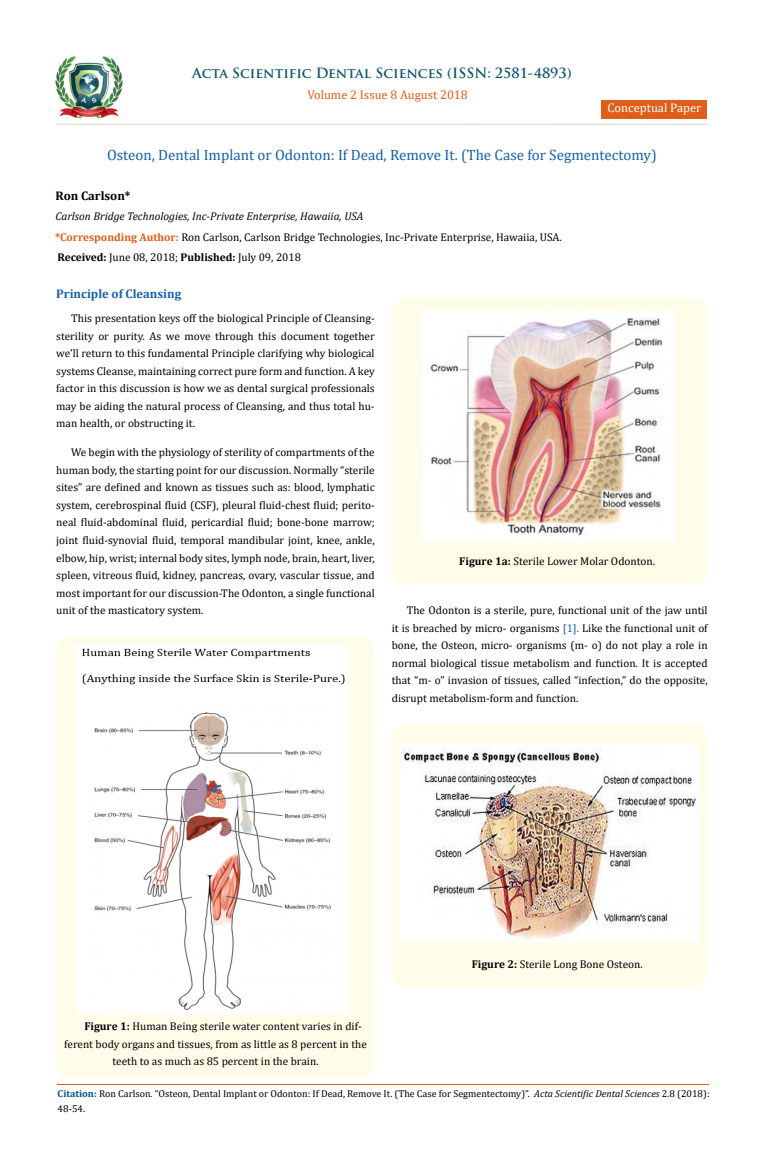
<style>
.page{position:relative;width:764px;height:1168px;background:#fff}
.page>*{position:absolute;margin:0;border:0;box-sizing:border-box;transform-origin:0 0}
.t1{font:15px "Cambria";color:#1560a6}
.t2{font:700 13.75px "Trajan Pro";color:#0e546a}
.t3{font:12.5px "Cambria";color:#e05d1a}
.t4{font:700 12.5px "Cambria";color:#1560a6}
.t5{font:12.5px "Cambria";color:#fff}
.t6{font:700 12.5px "Cambria";color:#000}
.t7{font:11.25px/17.5px "Cambria";color:#000;text-align:justify}
.t8{font:10px/15px "Cambria";color:#000}
.s1{font-style:italic}
.s2{font-weight:700;color:#e05d1a}
.s3{font-weight:700}
.s4{color:#1560a6}
.s5{font-weight:700;color:#035089}
</style>
<div class="page">
<img style="left:56px;top:57px;width:66px;height:61px">
<div style="left:602px;top:100px;width:105px;height:19px;background:#e05d1a"></div>
<div style="left:56px;top:637px;width:319px;height:440px;background:#fffde9;border-radius:15px"></div>
<img style="left:77px;top:645px;width:272px;height:368px">
<div style="left:392px;top:297px;width:315px;height:287px;background:#fffde9;border-radius:15px"></div>
<img style="left:422px;top:310px;width:252px;height:232px">
<div style="left:392px;top:725px;width:315px;height:261px;background:#fffde9;border-radius:15px"></div>
<img style="left:400px;top:744px;width:299px;height:197px">
<hr style="left:58px;top:1084px;width:651px;height:1px;background:#e05d1a">
<hr style="left:56px;top:123px;width:651px;height:2px;background:#e0dfcd">
<p class="t2" style="left:192px;top:64px;width:381px">Acta Scientific Dental Sciences (ISSN: 2581-4893)</p>
<p class="t3" style="left:307px;top:88px;width:162px">Volume 2 Issue 8 August 2018</p>
<p class="t5" style="left:607px;top:101px;width:95px">Conceptual Paper</p>
<h1 class="t1" style="left:107px;top:146px;width:551px">Osteon, Dental Implant or Odonton: If Dead, Remove It. (The Case for Segmentectomy)</h1>
<p class="t6" style="left:56px;top:187px;width:76px">Ron Carlson*</p>
<p class="t7" style="left:55px;top:206px;width:508px;line-height:20.4px"><span class="s1">Carlson Bridge Technologies, Inc-Private Enterprise, Hawaiia, USA<br></span><span class="s2">*Corresponding Author:</span> Ron Carlson, Carlson Bridge Technologies, Inc-Private Enterprise, Hawaiia, USA.</p>
<p class="t7" style="left:57px;top:248px;width:245px"><span class="s3">Received:</span> June 08, 2018; <span class="s3">Published:</span> July 09, 2018</p>
<p class="t4" style="left:56px;top:284px;width:126px">Principle of Cleansing</p>
<p class="t7" style="left:56px;top:309px;width:320px;text-indent:15px">This presentation keys off the biological Principle of Cleansing&shy;sterility or purity. As we move through this document together we’ll return to this fundamental Principle clarifying why biological systems Cleanse, maintaining correct pure form and function. A key factor in this discussion is how we as dental surgical professionals may be aiding the natural process of Cleansing, and thus total hu&shy;man health, or obstructing it.</p>
<p class="t7" style="left:56px;top:444px;width:320px;text-indent:15px">We begin with the physiology of sterility of compartments of the human body, the starting point for our discussion. Normally “sterile sites” are defined and known as tissues such as: blood, lymphatic system, cerebrospinal fluid (CSF), pleural fluid-chest fluid; perito&shy;neal fluid-abdominal fluid, pericardial fluid; bone-bone marrow; joint fluid-synovial fluid, temporal mandibular joint, knee, ankle, elbow, hip, wrist; internal body sites, lymph node, brain, heart, liver, spleen, vitreous fluid, kidney, pancreas, ovary, vascular tissue, and most important for our discussion-The Odonton, a single functional unit of the masticatory system.</p>
<p class="t7" style="left:459px;top:553px;width:197px"><span class="s3">Figure 1a:</span> Sterile Lower Molar Odonton.</p>
<p class="t7" style="left:392px;top:601px;width:317px;text-indent:15px">The Odonton is a sterile, pure, functional unit of the jaw until it is breached by micro- organisms <span class="s4">[1].</span> Like the functional unit of bone, the Osteon, micro- organisms (m- o) do not play a role in normal biological tissue metabolism and function. It is accepted that “m- o” invasion of tissues, called “infection,” do the opposite, disrupt metabolism-form and function.</p>
<p class="t7" style="left:84px;top:1017px;width:279px"><span class="s3">Figure 1:</span> Human Being sterile water content varies in dif-</p>
<p class="t7" style="left:64px;top:1035px;width:304px">ferent body organs and tissues, from as little as 8 percent in the</p>
<p class="t7" style="left:113px;top:1052px;width:208px">teeth to as much as 85 percent in the brain.</p>
<p class="t7" style="left:472px;top:955px;width:172px"><span class="s3">Figure 2:</span> Sterile Long Bone Osteon.</p>
<p class="t8" style="left:58px;top:1086px;width:653px"><span class="s5">Citation:</span> Ron Carlson<span class="s1">.</span> “Osteon, Dental Implant or Odonton: If Dead, Remove It. (The Case for Segmentectomy)”. <span class="s1">Acta Scientific Dental Sciences</span> 2.8 (2018):<br>48-54.</p>
</div>
